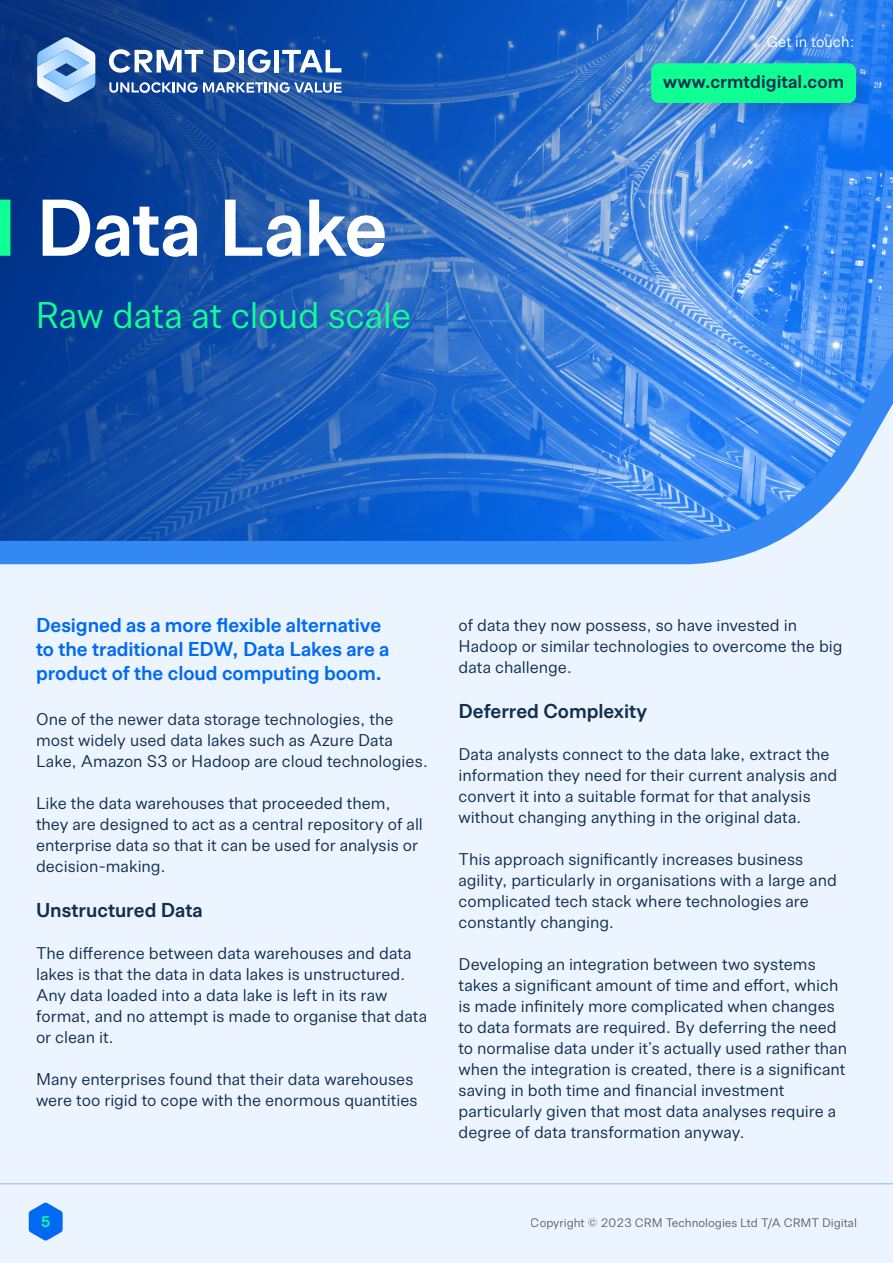
<style>
.page{position:relative;width:893px;height:1263px;background:#ecf4ff}
.page>*{position:absolute;margin:0;border:0;box-sizing:border-box;transform-origin:0 0}
.t1{font:700 78px "Allrounder Grotesk";letter-spacing:-.01em;color:#fff}
.t2{font:36px "Allrounder Grotesk";letter-spacing:-.005em;color:#0fff95}
.t3{font:700 19.5px/24px "Allrounder Grotesk";color:#016af2}
.t4{font:700 19.5px "Allrounder Grotesk";color:#112f4f}
.t5{font:700 18px "Allrounder Grotesk";color:#112f4f}
.t6{font:16.5px/21px "Allrounder Grotesk";color:#112f4f}
.t7{font:15px "Allrounder Grotesk";color:#fff}
.t8{font:700 15px "Allrounder Grotesk";color:#0fff95}
.t9{font:12px "Allrounder Grotesk";color:#000}
</style>
<div class="page">
<div style="left:0;top:541px;width:778px;height:23px;background:#3488f4"></div>
<svg style="left:0;top:0;width:893px;height:541px;background:#2b6bc5"></svg>
<div style="left:0;top:200px;width:10px;height:56px;background:#0fff95"></div>
<div style="left:641px;top:53px;width:236px;height:70px;background:#112f4f;opacity:.2"></div>
<div style="left:651px;top:63px;width:205px;height:40px;background:#0fff95;border-radius:8px"></div>
<hr style="left:0;top:1183px;width:893px;height:1px;background:#016af2">
<svg style="left:29px;top:1202px;width:34px;height:39px"></svg>
<svg style="left:37px;top:37px;width:58px;height:65px"></svg>
<svg style="left:109px;top:49px;width:94px;height:24px;background:#7a95c0"></svg>
<svg style="left:214px;top:50px;width:21px;height:22px"></svg>
<hr style="left:239px;top:50px;width:4px;height:22px;background:#fff">
<svg style="left:248px;top:49px;width:23px;height:24px"></svg>
<hr style="left:275px;top:50px;width:4px;height:22px;background:#fff">
<svg style="left:282px;top:50px;width:60px;height:22px"></svg>
<svg style="left:109px;top:82px;width:233px;height:11px;background:#7695c4"></svg>
<h1 class="t1" style="left:36px;top:167px;width:353px">Data Lake</h1>
<h2 class="t2" style="left:35px;top:289px;width:377px">Raw data at cloud scale</h2>
<p class="t7" style="left:766px;top:30px;width:90px">Get in touch:</p>
<p class="t5" style="left:663px;top:68px;width:182px">www.crmtdigital.com</p>
<p class="t3" style="left:36px;top:612px;width:355px">Designed as a more flexible alternative to the traditional EDW, Data Lakes are a product of the cloud computing boom.</p>
<p class="t6" style="left:36px;top:708px;width:394px">One of the newer data storage technologies, the most widely used data lakes such as Azure Data<br>Lake, Amazon S3 or Hadoop are cloud technologies.</p>
<p class="t6" style="left:36px;top:792px;width:388px">Like the data warehouses that proceeded them, they are designed to act as a central repository of all enterprise data so that it can be used for analysis or decision-making.</p>
<p class="t4" style="left:36px;top:895px;width:168px">Unstructured Data</p>
<p class="t6" style="left:36px;top:942px;width:393px">The difference between data warehouses and data lakes is that the data in data lakes is unstructured.<br>Any data loaded into a data lake is left in its raw format, and no attempt is made to organise that data or clean it.</p>
<p class="t6" style="left:36px;top:1068px;width:383px">Many enterprises found that their data warehouses were too rigid to cope with the enormous quantities</p>
<p class="t6" style="left:458px;top:613px;width:385px">of data they now possess, so have invested in<br>Hadoop or similar technologies to overcome the big data challenge.</p>
<p class="t4" style="left:458px;top:696px;width:190px">Deferred Complexity</p>
<p class="t6" style="left:458px;top:742px;width:380px">Data analysts connect to the data lake, extract the information they need for their current analysis and convert it into a suitable format for that analysis without changing anything in the original data.</p>
<p class="t6" style="left:458px;top:847px;width:380px">This approach significantly increases business agility, particularly in organisations with a large and complicated tech stack where technologies are constantly changing.</p>
<p class="t6" style="left:458px;top:952px;width:390px">Developing an integration between two systems takes a significant amount of time and effort, which is made infinitely more complicated when changes to data formats are required. By deferring the need to normalise data under it’s actually used rather than when the integration is created, there is a significant saving in both time and financial investment particularly given that most data analyses require a degree of data transformation anyway.</p>
<p class="t8" style="left:41px;top:1210px;width:11px">5</p>
<p class="t9" style="left:531px;top:1214px;width:328px">Copyright © 2023 CRM Technologies Ltd T/A CRMT Digital</p>
</div>
